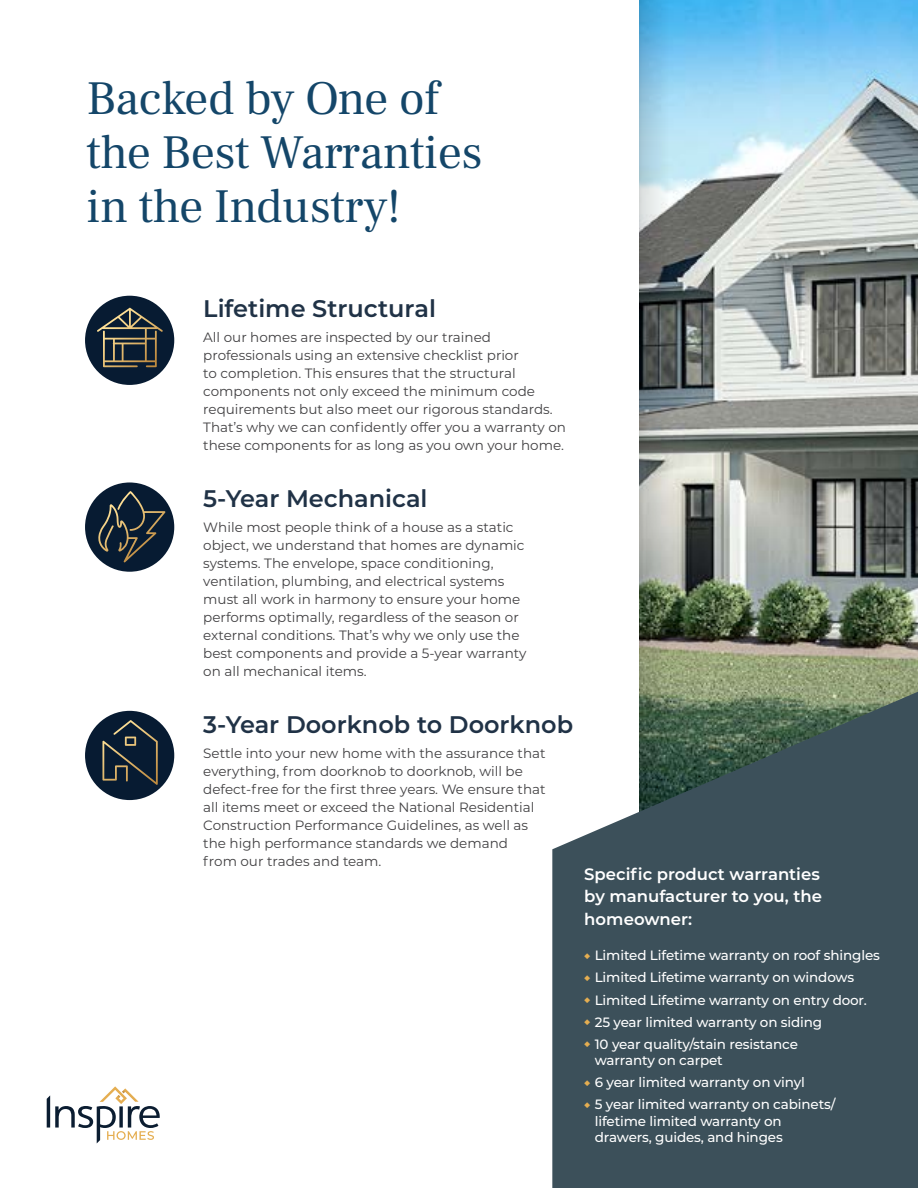
<style>
.page{position:relative;width:918px;height:1188px;background:#fff}
.page>*{position:absolute;margin:0;border:0;box-sizing:border-box;transform-origin:0 0}
.t1{font:48px/54px "Frank Ruhl Libre";letter-spacing:-.01em;color:#144669}
.t2{font:600 24px "Montserrat";color:#203246}
.t3{font:600 16.5px/22.5px "Montserrat";color:#fff}
.t4{font:13.5px/18px "Montserrat";color:#414042}
.t5{font:500 13.5px/16.2px "Montserrat";letter-spacing:-.01em;color:#fff}
.s1{font-weight:400;font-size:10.5px;color:#e5ae51}
</style>
<div class="page">
<img style="left:669px;top:0;width:249px;height:692px">
<img style="left:639px;top:0;width:30px;height:692px">
<div style="left:85px;top:296px;width:89px;height:89px;background:#071b32;border-radius:50%"></div>
<svg style="left:97px;top:308px;width:66px;height:59px"></svg>
<div style="left:85px;top:482px;width:89px;height:90px;background:#071b32;border-radius:50%"></div>
<svg style="left:98px;top:491px;width:65px;height:70px"></svg>
<div style="left:85px;top:711px;width:89px;height:89px;background:#071b32;border-radius:50%"></div>
<svg style="left:102px;top:720px;width:56px;height:65px"></svg>
<svg style="left:552px;top:692px;width:366px;height:496px;background:#4b5e64"></svg>
<svg style="left:47px;top:1086px;width:113px;height:57px"></svg>
<h1 class="t1" style="left:86px;top:71px;width:398px">Backed by One of the Best Warranties in the Industry!</h1>
<h2 class="t2" style="left:203px;top:291px;width:234px">Lifetime Structural</h2>
<p class="t4" style="left:203px;top:328px;width:364px">All our homes are inspected by our trained professionals using an extensive checklist prior<br>to completion. This ensures that the structural components not only exceed the minimum code requirements but also meet our rigorous standards.<br>That’s why we can confidently offer you a warranty on these components for as long as you own your home.</p>
<h2 class="t2" style="left:203px;top:482px;width:226px">5-Year Mechanical</h2>
<p class="t4" style="left:203px;top:518px;width:325px">While most people think of a house as a static object, we understand that homes are dynamic systems. The envelope, space conditioning, ventilation, plumbing, and electrical systems must all work in harmony to ensure your home performs optimally, regardless of the season or external conditions. That’s why we only use the best components and provide a 5-year warranty on all mechanical items.</p>
<h2 class="t2" style="left:203px;top:708px;width:371px">3-Year Doorknob to Doorknob</h2>
<p class="t4" style="left:203px;top:744px;width:344px">Settle into your new home with the assurance that everything, from doorknob to doorknob, will be defect-free for the first three years. We ensure that all items meet or exceed the National Residential Construction Performance Guidelines, as well as the high performance standards we demand<br>from our trades and team.</p>
<p class="t3" style="left:584px;top:862px;width:239px">Specific product warranties by manufacturer to you, the homeowner:</p>
<p class="t5" style="left:584px;top:947px;width:297px"><span class="s1">◆</span> Limited Lifetime warranty on roof shingles</p>
<p class="t5" style="left:584px;top:969px;width:271px"><span class="s1">◆</span> Limited Lifetime warranty on windows</p>
<p class="t5" style="left:584px;top:991px;width:284px"><span class="s1">◆</span> Limited Lifetime warranty on entry door.</p>
<p class="t5" style="left:584px;top:1013px;width:240px"><span class="s1">◆</span> 25 year limited warranty on siding</p>
<p class="t5" style="left:595px;top:1035px;width:205px;text-indent:-10px"><span class="s1">◆</span> 10 year quality/stain resistance warranty on carpet</p>
<p class="t5" style="left:584px;top:1074px;width:222px"><span class="s1">◆</span> 6 year limited warranty on vinyl</p>
<p class="t5" style="left:595px;top:1096px;width:242px;text-indent:-10px"><span class="s1">◆</span> 5 year limited warranty on cabinets/ lifetime limited warranty on drawers, guides, and hinges</p>
</div>
